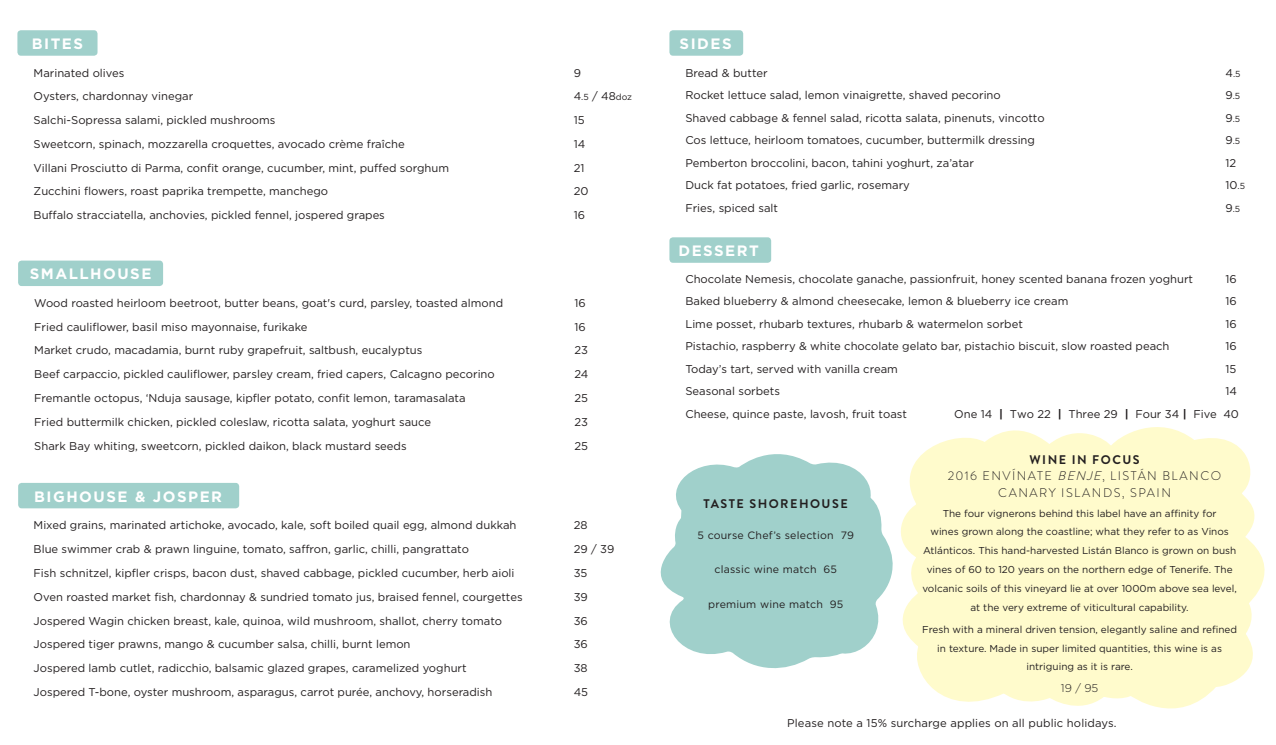
<style>
.page{position:relative;width:1276px;height:745px;background:#fff}
.page>*{position:absolute;margin:0;border:0;box-sizing:border-box;transform-origin:0 0}
.Titles{font:700 15px "Gotham";letter-spacing:.1em;color:#fff}
.Titles-2{font:300 12.5px/16.2px "Brandon Grotesque";letter-spacing:.12em;color:#231f20;text-align:center}
.Titles-3{font:700 12.5px "Brandon Grotesque";letter-spacing:.12em;color:#231f20}
.Food_Menu_-_General{font:11.25px "Gotham";color:#231f20}
.Paragraph_Style_1{font:11.25px "Gotham";color:#231f20}
.Titles-4{font:11.25px "Gotham";letter-spacing:.01em;color:#231f20}
.Food_Menu_-_General-2{font:300 11.25px "Gotham";color:#231f20}
.Food_Menu_-_General-3{font:10.62px "Gotham";letter-spacing:.02em;color:#231f20}
.Food_Menu_-_General-4{font:10px/18.8px "Gotham";color:#231f20;text-align:center}
.Food_Menu_-_General-5{font:8.75px "Gotham";color:#231f20}
.s1{font-size:11.25px}
.s2{font-size:8.75px}
.s3{font-weight:700}
.s4{font-style:italic}
</style>
<div class="page">
<div style="left:669px;top:237px;width:102px;height:25px;background:#a0d0cb;border-radius:4px"></div>
<div style="left:669px;top:30px;width:74px;height:26px;background:#a0d0cb;border-radius:4px"></div>
<div style="left:18px;top:260px;width:145px;height:26px;background:#a0d0cb;border-radius:4px"></div>
<div style="left:18px;top:482px;width:221px;height:26px;background:#a0d0cb;border-radius:4px"></div>
<div style="left:17px;top:30px;width:80px;height:26px;background:#a0d0cb;border-radius:4px"></div>
<svg style="left:702px;top:454px;width:149px;height:13px"></svg>
<svg style="left:660px;top:467px;width:224px;height:202px;background:#aed7d2"></svg>
<svg style="left:884px;top:427px;width:381px;height:282px"></svg>
<p class="Titles" style="left:32px;top:34px;width:53px">BITES</p>
<p class="Food_Menu_-_General" style="left:34px;top:65px;width:92px">Marinated olives</p>
<p class="Food_Menu_-_General" style="left:574px;top:65px;width:9px">9</p>
<p class="Food_Menu_-_General" style="left:34px;top:89px;width:161px">Oysters, chardonnay vinegar</p>
<p class="Food_Menu_-_General-5" style="left:574px;top:92px;width:60px"><span class="s1">4</span>.5 <span class="s1">/ 48</span>doz</p>
<p class="Food_Menu_-_General" style="left:34px;top:113px;width:243px">Salchi-Sopressa salami, pickled mushrooms</p>
<p class="Food_Menu_-_General" style="left:574px;top:113px;width:12px">15</p>
<p class="Food_Menu_-_General" style="left:34px;top:137px;width:373px">Sweetcorn, spinach, mozzarella croquettes, avocado crème fraîche</p>
<p class="Food_Menu_-_General" style="left:574px;top:137px;width:13px">14</p>
<p class="Food_Menu_-_General" style="left:34px;top:160px;width:417px">Villani Prosciutto di Parma, confit orange, cucumber, mint, puffed sorghum</p>
<p class="Food_Menu_-_General" style="left:574px;top:160px;width:12px">21</p>
<p class="Food_Menu_-_General" style="left:34px;top:184px;width:296px">Zucchini flowers, roast paprika trempette, manchego</p>
<p class="Food_Menu_-_General" style="left:574px;top:184px;width:16px">20</p>
<p class="Food_Menu_-_General" style="left:34px;top:208px;width:353px">Buffalo stracciatella, anchovies, pickled fennel, jospered grapes</p>
<p class="Food_Menu_-_General" style="left:574px;top:208px;width:13px">16</p>
<p class="Titles" style="left:30px;top:264px;width:123px">SMALLHOUSE</p>
<p class="Food_Menu_-_General" style="left:34px;top:295px;width:470px">Wood roasted heirloom beetroot, butter beans, goat's curd, parsley, toasted almond</p>
<p class="Food_Menu_-_General" style="left:574px;top:295px;width:13px">16</p>
<p class="Food_Menu_-_General" style="left:34px;top:319px;width:275px">Fried cauliflower, basil miso mayonnaise, furikake</p>
<p class="Food_Menu_-_General" style="left:574px;top:319px;width:13px">16</p>
<p class="Food_Menu_-_General" style="left:34px;top:343px;width:390px">Market crudo, macadamia, burnt ruby grapefruit, saltbush, eucalyptus</p>
<p class="Food_Menu_-_General" style="left:574px;top:343px;width:15px">23</p>
<p class="Food_Menu_-_General" style="left:34px;top:367px;width:462px">Beef carpaccio, pickled cauliflower, parsley cream, fried capers, Calcagno pecorino</p>
<p class="Food_Menu_-_General" style="left:574px;top:367px;width:15px">24</p>
<p class="Food_Menu_-_General" style="left:34px;top:390px;width:433px">Fremantle octopus, ‘Nduja sausage, kipfler potato, confit lemon, taramasalata</p>
<p class="Food_Menu_-_General" style="left:574px;top:390px;width:15px">25</p>
<p class="Food_Menu_-_General" style="left:34px;top:414px;width:398px">Fried buttermilk chicken, pickled coleslaw, ricotta salata, yoghurt sauce</p>
<p class="Food_Menu_-_General" style="left:574px;top:414px;width:15px">23</p>
<p class="Food_Menu_-_General" style="left:34px;top:438px;width:374px">Shark Bay whiting, sweetcorn, pickled daikon, black mustard seeds</p>
<p class="Food_Menu_-_General" style="left:574px;top:438px;width:15px">25</p>
<p class="Titles" style="left:34px;top:486px;width:189px">BIGHOUSE &amp; JOSPER</p>
<p class="Food_Menu_-_General" style="left:34px;top:518px;width:484px">Mixed grains, marinated artichoke, avocado, kale, soft boiled quail egg, almond dukkah</p>
<p class="Food_Menu_-_General" style="left:574px;top:518px;width:15px">28</p>
<p class="Food_Menu_-_General" style="left:34px;top:541px;width:437px">Blue swimmer crab &amp; prawn linguine, tomato, saffron, garlic, chilli, pangrattato</p>
<p class="Food_Menu_-_General" style="left:574px;top:541px;width:42px">29 / 39</p>
<p class="Food_Menu_-_General" style="left:34px;top:565px;width:482px">Fish schnitzel, kipfler crisps, bacon dust, shaved cabbage, pickled cucumber, herb aioli</p>
<p class="Food_Menu_-_General" style="left:574px;top:565px;width:15px">35</p>
<p class="Food_Menu_-_General" style="left:34px;top:589px;width:490px">Oven roasted market fish, chardonnay &amp; sundried tomato jus, braised fennel, courgettes</p>
<p class="Food_Menu_-_General" style="left:574px;top:589px;width:16px">39</p>
<p class="Paragraph_Style_1" style="left:34px;top:613px;width:470px">Jospered Wagin chicken breast, kale, quinoa, wild mushroom, shallot, cherry tomato</p>
<p class="Paragraph_Style_1" style="left:574px;top:613px;width:16px">36</p>
<p class="Paragraph_Style_1" style="left:34px;top:636px;width:378px">Jospered tiger prawns, mango &amp; cucumber salsa, chilli, burnt lemon</p>
<p class="Paragraph_Style_1" style="left:574px;top:636px;width:16px">36</p>
<p class="Food_Menu_-_General" style="left:34px;top:660px;width:434px">Jospered lamb cutlet, radicchio, balsamic glazed grapes, caramelized yoghurt</p>
<p class="Food_Menu_-_General" style="left:574px;top:660px;width:15px">38</p>
<p class="Food_Menu_-_General" style="left:34px;top:684px;width:460px">Jospered T-bone, oyster mushroom, asparagus, carrot purée, anchovy, horseradish</p>
<p class="Food_Menu_-_General" style="left:574px;top:684px;width:16px">45</p>
<p class="Titles" style="left:679px;top:34px;width:54px">SIDES</p>
<p class="Food_Menu_-_General" style="left:685px;top:65px;width:84px">Bread &amp; butter</p>
<p class="Food_Menu_-_General-5" style="left:1225px;top:68px;width:17px"><span class="s1">4</span>.5</p>
<p class="Food_Menu_-_General" style="left:685px;top:88px;width:317px">Rocket lettuce salad, lemon vinaigrette, shaved pecorino</p>
<p class="Food_Menu_-_General-5" style="left:1225px;top:90px;width:16px"><span class="s1">9</span>.5</p>
<p class="Food_Menu_-_General" style="left:685px;top:110px;width:361px">Shaved cabbage &amp; fennel salad, ricotta salata, pinenuts, vincotto</p>
<p class="Food_Menu_-_General-5" style="left:1225px;top:113px;width:16px"><span class="s1">9</span>.5</p>
<p class="Food_Menu_-_General" style="left:685px;top:133px;width:351px">Cos lettuce, heirloom tomatoes, cucumber, buttermilk dressing</p>
<p class="Food_Menu_-_General-5" style="left:1225px;top:135px;width:16px"><span class="s1">9</span>.5</p>
<p class="Food_Menu_-_General" style="left:685px;top:155px;width:290px">Pemberton broccolini, bacon, tahini yoghurt, za’atar</p>
<p class="Food_Menu_-_General" style="left:1225px;top:155px;width:12px">12</p>
<p class="Food_Menu_-_General" style="left:685px;top:178px;width:226px">Duck fat potatoes, fried garlic, rosemary</p>
<p class="Food_Menu_-_General" style="left:1225px;top:178px;width:21px">10<span class="s2">.5</span></p>
<p class="Food_Menu_-_General" style="left:685px;top:200px;width:94px">Fries, spiced salt</p>
<p class="Food_Menu_-_General-5" style="left:1225px;top:203px;width:16px"><span class="s1">9</span>.5</p>
<p class="Titles" style="left:678px;top:241px;width:82px">DESSERT</p>
<p class="Food_Menu_-_General" style="left:685px;top:271px;width:509px">Chocolate Nemesis, chocolate ganache, passionfruit, honey scented banana frozen yoghurt</p>
<p class="Food_Menu_-_General" style="left:1225px;top:271px;width:13px">16</p>
<p class="Food_Menu_-_General" style="left:685px;top:294px;width:384px">Baked blueberry &amp; almond cheesecake, lemon &amp; blueberry ice cream</p>
<p class="Food_Menu_-_General" style="left:1225px;top:294px;width:13px">16</p>
<p class="Food_Menu_-_General" style="left:685px;top:316px;width:339px">Lime posset, rhubarb textures, rhubarb &amp; watermelon sorbet</p>
<p class="Food_Menu_-_General" style="left:1225px;top:316px;width:13px">16</p>
<p class="Food_Menu_-_General" style="left:685px;top:339px;width:486px">Pistachio, raspberry &amp; white chocolate gelato bar, pistachio biscuit, slow roasted peach</p>
<p class="Food_Menu_-_General" style="left:1225px;top:339px;width:13px">16</p>
<p class="Food_Menu_-_General" style="left:685px;top:361px;width:214px">Today’s tart, served with vanilla cream</p>
<p class="Food_Menu_-_General" style="left:1225px;top:361px;width:12px">15</p>
<p class="Food_Menu_-_General" style="left:685px;top:384px;width:96px">Seasonal sorbets</p>
<p class="Food_Menu_-_General" style="left:1225px;top:384px;width:13px">14</p>
<p class="Food_Menu_-_General" style="left:685px;top:406px;width:223px">Cheese, quince paste, lavosh, fruit toast</p>
<p class="Food_Menu_-_General" style="left:954px;top:406px;width:286px">One 14 <span class="s3">|</span> Two 22 <span class="s3">|</span> Three 29 <span class="s3">|</span> Four 34 <span class="s3">|</span> Five 40</p>
<p class="Titles-3" style="left:703px;top:494px;width:146px">TASTE SHOREHOUSE</p>
<p class="Food_Menu_-_General-3" style="left:697px;top:528px;width:158px">5 course Chef’s selection 79</p>
<p class="Food_Menu_-_General-3" style="left:714px;top:562px;width:124px">classic wine match 65</p>
<p class="Food_Menu_-_General-3" style="left:708px;top:596px;width:137px">premium wine match 95</p>
<p class="Titles-3" style="left:1029px;top:450px;width:112px">WINE IN FOCUS</p>
<p class="Titles-2" style="left:948px;top:467px;width:275px">2016 ENVÍNATE <span class="s4">BENJE</span>, LISTÁN BLANCO<br>CANARY ISLANDS, SPAIN</p>
<p class="Food_Menu_-_General-4" style="left:922px;top:503px;width:316px">The four vignerons behind this label have an affinity for<br>wines grown along the coastline; what they refer to as Vinos Atlánticos. This hand-harvested Listán Blanco is grown on bush vines of 60 to 120 years on the northern edge of Tenerife. The volcanic soils of this vineyard lie at over 1000m above sea level, at the very extreme of viticultural capability.</p>
<p class="Food_Menu_-_General-4" style="left:922px;top:619px;width:316px">Fresh with a mineral driven tension, elegantly saline and refined in texture. Made in super limited quantities, this wine is as intriguing as it is rare.</p>
<p class="Food_Menu_-_General-2" style="left:1061px;top:681px;width:39px">19 / 95</p>
<p class="Titles-4" style="left:787px;top:715px;width:331px">Please note a 15% surcharge applies on all public holidays.</p>
</div>
